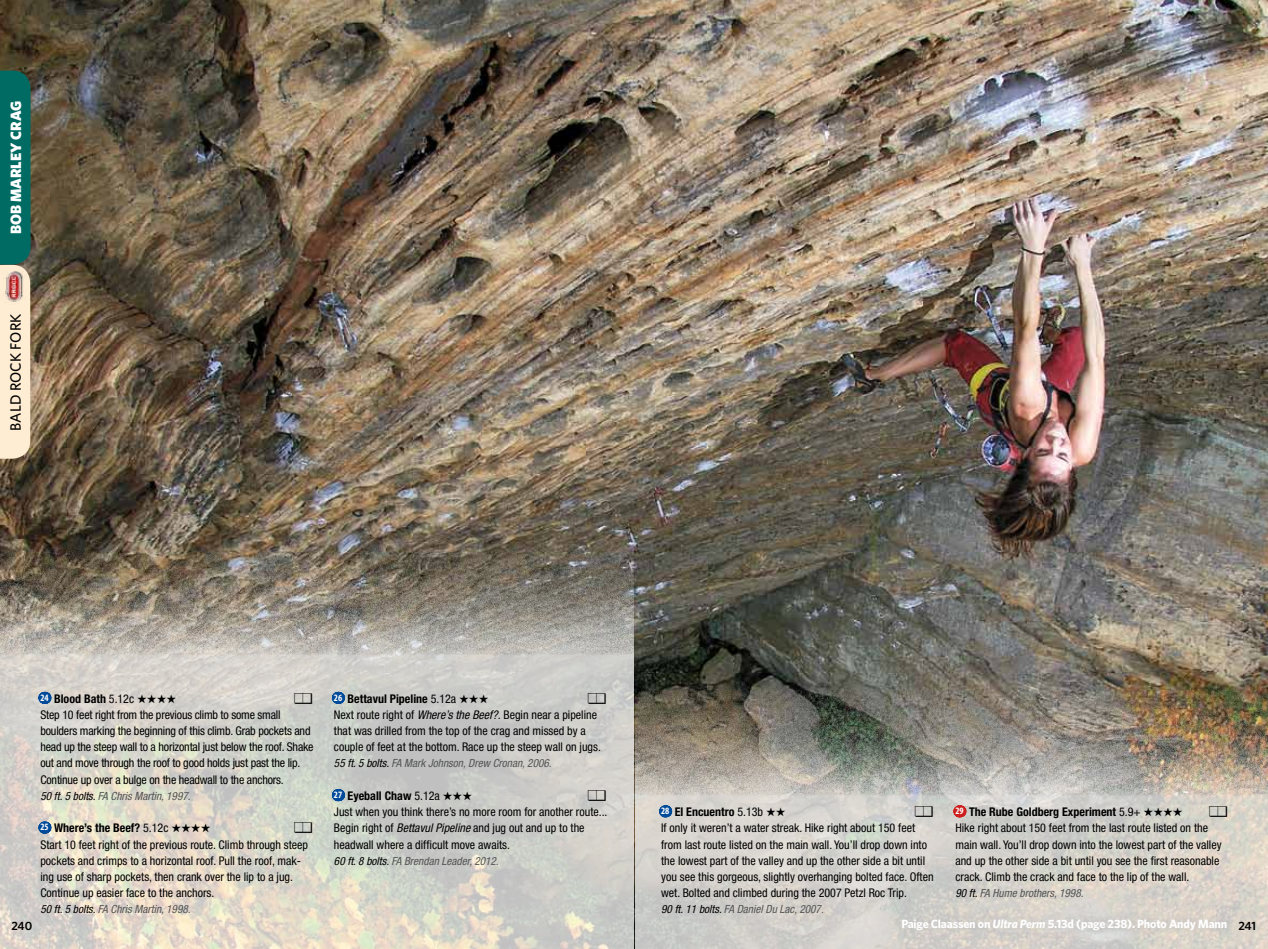
<style>
.page{position:relative;width:1268px;height:949px;background:#fff}
.page>*{position:absolute;margin:0;border:0;box-sizing:border-box;transform-origin:0 0}
.t1{font:900 15px "Whitney";color:#fff}
.t2{font:500 15px "Whitney";color:#000}
.t3{font:condensed 12px/16.2px "Helvetica Neue";color:#000}
.t4{font:700 condensed 12px "Helvetica Neue";color:#000}
.t5{font:700 12px "Whitney";letter-spacing:-.015em;color:#fff}
.t6{font:600 12px "Whitney";letter-spacing:-.025em;color:#000}
.t7{font:italic condensed 11.25px "Helvetica Neue";color:#545555}
.s1{font-weight:400}
.s2{color:#000}
.s3{font-style:italic}
</style>
<div class="page">
<img style="left:0;top:0;width:1267px;height:668px">
<svg style="left:0;top:71px;width:31px;height:387px"></svg>
<svg style="left:0;top:527px;width:634px;height:421px"></svg>
<img style="left:634px;top:668px;width:633px;height:280px">
<svg style="left:338px;top:691px;width:1px;height:12px"></svg>
<svg style="left:338px;top:788px;width:1px;height:12px"></svg>
<svg style="left:44px;top:691px;width:2px;height:12px"></svg>
<svg style="left:44px;top:821px;width:2px;height:12px"></svg>
<svg style="left:665px;top:805px;width:1px;height:12px"></svg>
<svg style="left:959px;top:805px;width:1px;height:12px"></svg>
<svg style="left:588px;top:692px;width:17px;height:11px"></svg>
<svg style="left:588px;top:789px;width:17px;height:11px"></svg>
<svg style="left:294px;top:692px;width:18px;height:11px"></svg>
<svg style="left:294px;top:822px;width:18px;height:10px"></svg>
<svg style="left:915px;top:805px;width:17px;height:11px"></svg>
<svg style="left:1209px;top:805px;width:17px;height:11px"></svg>
<p class="t1" style="left:7px;top:234px;width:135px;rotate:-90deg">BOB MARLEY CRAG</p>
<p class="t2" style="left:7px;top:430px;width:118px;rotate:-90deg">BALD ROCK FORK</p>
<p class="t4" style="left:40px;top:690px;width:137px"><sup>24</sup> Blood Bath <span class="s1">5.12c</span> ★★★★</p>
<p class="t3" style="left:40px;top:706px;width:275px">Step 10 feet right from the previous climb to some small boulders marking the beginning of this climb. Grab pockets and head up the steep wall to a horizontal just below the roof. Shake out and move through the roof to good holds just past the lip.<br>Continue up over a bulge on the headwall to the anchors.</p>
<p class="t7" style="left:40px;top:789px;width:151px"><span class="s2">50 ft. 5 bolts.</span> FA Chris Martin, 1997.</p>
<p class="t4" style="left:40px;top:820px;width:172px"><sup>25</sup> Where’s the Beef? <span class="s1">5.12c</span> ★★★★</p>
<p class="t3" style="left:40px;top:835px;width:269px">Start 10 feet right of the previous route. Climb through steep pockets and crimps to a horizontal roof. Pull the roof, mak&shy;ing use of sharp pockets, then crank over the lip to a jug.<br>Continue up easier face to the anchors.</p>
<p class="t7" style="left:40px;top:902px;width:151px"><span class="s2">50 ft. 5 bolts.</span> FA Chris Martin, 1998.</p>
<p class="t4" style="left:334px;top:690px;width:156px"><sup>26</sup> Bettavul Pipeline <span class="s1">5.12a</span> ★★★</p>
<p class="t3" style="left:334px;top:706px;width:268px">Next route right of <span class="s3">Where’s the Beef?.</span> Begin near a pipeline that was drilled from the top of the crag and missed by a couple of feet at the bottom. Race up the steep wall on jugs.</p>
<p class="t7" style="left:334px;top:756px;width:219px"><span class="s2">55 ft. 5 bolts.</span> FA Mark Johnson, Drew Cronan, 2006.</p>
<p class="t4" style="left:334px;top:788px;width:140px"><sup>27</sup> Eyeball Chaw <span class="s1">5.12a</span> ★★★</p>
<p class="t3" style="left:334px;top:803px;width:275px">Just when you think there’s no more room for another route...<br>Begin right of <span class="s3">Bettavul Pipeline</span> and jug out and up to the headwall where a difficult move awaits.</p>
<p class="t7" style="left:334px;top:854px;width:166px"><span class="s2">60 ft. 8 bolts.</span> FA Brendan Leader, 2012.</p>
<p class="t4" style="left:661px;top:804px;width:126px"><sup>28</sup> El Encuentro <span class="s1">5.13b</span> ★★</p>
<p class="t3" style="left:661px;top:819px;width:274px">If only it weren’t a water streak. Hike right about 150 feet from last route listed on the main wall. You’ll drop down into the lowest part of the valley and up the other side a bit until you see this gorgeous, slightly overhanging bolted face. Often wet. Bolted and climbed during the 2007 Petzl Roc Trip.</p>
<p class="t7" style="left:661px;top:902px;width:164px"><span class="s2">90 ft. 11 bolts.</span> FA Daniel Du Lac, 2007.</p>
<p class="t4" style="left:955px;top:804px;width:229px"><sup>29</sup> The Rube Goldberg Experiment <span class="s1">5.9+</span> ★★★★</p>
<p class="t3" style="left:955px;top:819px;width:267px">Hike right about 150 feet from the last route listed on the main wall. You’ll drop down into the lowest part of the valley and up the other side a bit until you see the first reasonable crack. Climb the crack and face to the lip of the wall.</p>
<p class="t7" style="left:955px;top:886px;width:129px"><span class="s2">90 ft.</span> FA Hume brothers, 1998.</p>
<p class="t5" style="left:901px;top:916px;width:327px">Paige Claassen on <span class="s3">Ultra Perm</span> 5.13d (page 238). Photo Andy Mann</p>
<p class="t6" style="left:11px;top:917px;width:22px">240</p>
<p class="t6" style="left:1238px;top:917px;width:19px">241</p>
</div>
